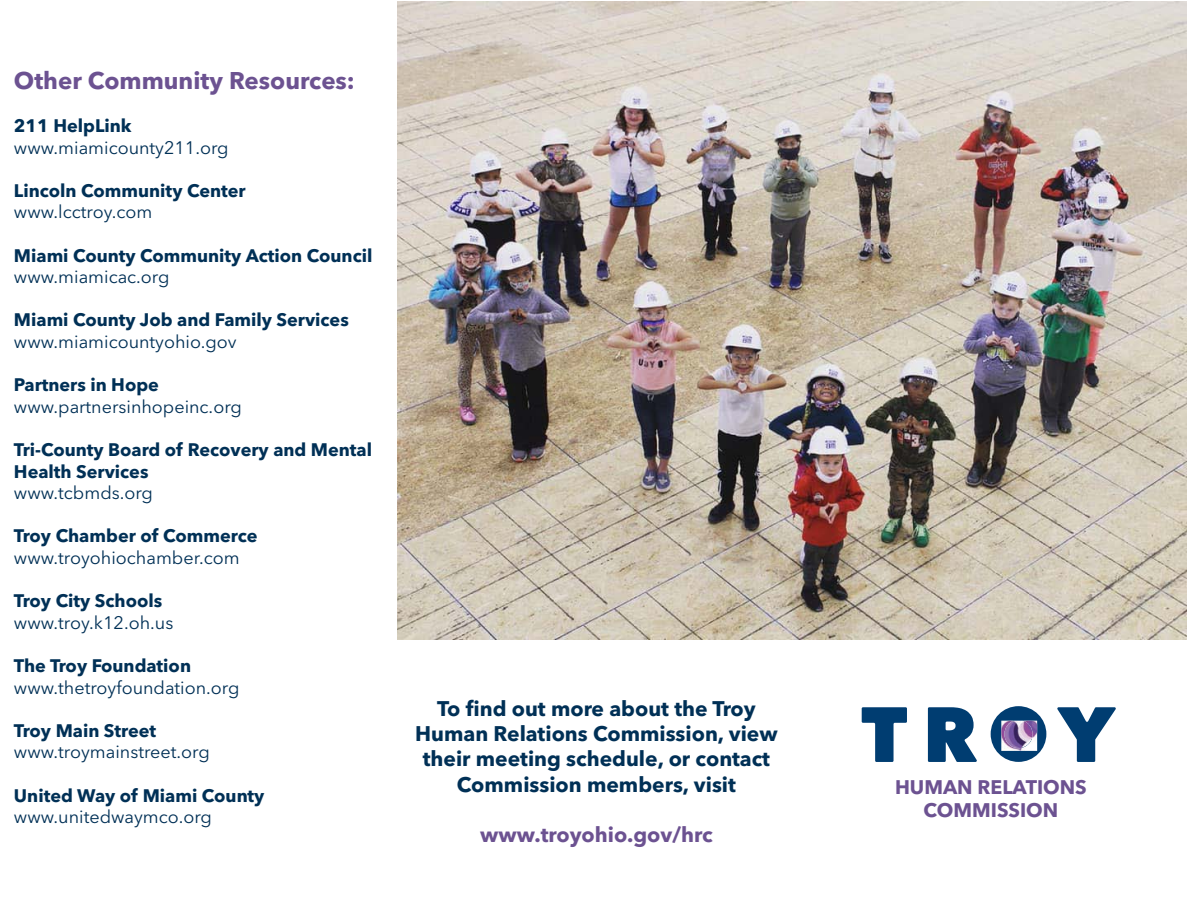
<style>
.page{position:relative;width:1188px;height:918px;background:#fff}
.page>*{position:absolute;margin:0;border:0;box-sizing:border-box;transform-origin:0 0}
.t1{font:700 24px "Avenir Next LT Pro";color:#6c5291}
.t2{font:700 21px/25.2px "Avenir Next LT Pro";color:#003056;text-align:center}
.t3{font:700 21px "Avenir Next LT Pro";color:#6c5291}
.t4{font:700 19.5px/23.4px "Avenir Next LT Pro";color:#6c5291;text-align:center}
.t5{font:700 18px/21.6px "Avenir Next LT Pro";color:#003056}
.t6{font:18px "Avenir Next W1 G";color:#003056}
</style>
<div class="page">
<img style="left:397px;top:2px;width:789px;height:638px">
<svg style="left:862px;top:707px;width:45px;height:55px"></svg>
<svg style="left:928px;top:707px;width:49px;height:55px"></svg>
<svg style="left:1057px;top:707px;width:59px;height:55px"></svg>
<div style="left:991px;top:706px;width:55px;height:56px;background:#003d71;border-radius:50%"></div>
<div style="left:1004px;top:720px;width:29px;height:28px;background:#557c9f;border-radius:50%"></div>
<img style="left:1001px;top:721px;width:36px;height:30px">
<img style="left:1004px;top:721px;width:29px;height:27px">
<h1 class="t1" style="left:14px;top:66px;width:342px">Other Community Resources:</h1>
<p class="t5" style="left:14px;top:115px;width:119px">211 HelpLink</p>
<p class="t6" style="left:14px;top:133px;width:216px">www.miamicounty211.org</p>
<p class="t5" style="left:14px;top:180px;width:233px">Lincoln Community Center</p>
<p class="t6" style="left:14px;top:198px;width:140px">www.lcctroy.com</p>
<p class="t5" style="left:14px;top:244px;width:360px">Miami County Community Action Council</p>
<p class="t6" style="left:14px;top:263px;width:157px">www.miamicac.org</p>
<p class="t5" style="left:14px;top:309px;width:336px">Miami County Job and Family Services</p>
<p class="t6" style="left:14px;top:327px;width:224px">www.miamicountyohio.gov</p>
<p class="t5" style="left:14px;top:374px;width:147px">Partners in Hope</p>
<p class="t6" style="left:14px;top:392px;width:229px">www.partnersinhopeinc.org</p>
<p class="t5" style="left:14px;top:439px;width:360px">Tri-County Board of Recovery and Mental<br>Health Services</p>
<p class="t6" style="left:14px;top:479px;width:141px">www.tcbmds.org</p>
<p class="t5" style="left:14px;top:525px;width:245px">Troy Chamber of Commerce</p>
<p class="t6" style="left:14px;top:543px;width:227px">www.troyohiochamber.com</p>
<p class="t5" style="left:14px;top:590px;width:150px">Troy City Schools</p>
<p class="t6" style="left:14px;top:608px;width:161px">www.troy.k12.oh.us</p>
<p class="t5" style="left:14px;top:655px;width:179px">The Troy Foundation</p>
<p class="t6" style="left:14px;top:673px;width:227px">www.thetroyfoundation.org</p>
<p class="t5" style="left:14px;top:720px;width:144px">Troy Main Street</p>
<p class="t6" style="left:14px;top:738px;width:197px">www.troymainstreet.org</p>
<p class="t5" style="left:14px;top:784px;width:252px">United Way of Miami County</p>
<p class="t6" style="left:14px;top:803px;width:199px">www.unitedwaymco.org</p>
<p class="t2" style="left:415px;top:696px;width:364px">To find out more about the Troy<br>Human Relations Commission, view their meeting schedule, or contact<br>Commission members, visit</p>
<p class="t3" style="left:480px;top:822px;width:234px">www.troyohio.gov/hrc</p>
<p class="t4" style="left:895px;top:775px;width:193px">HUMAN RELATIONS<br>COMMISSION</p>
</div>
